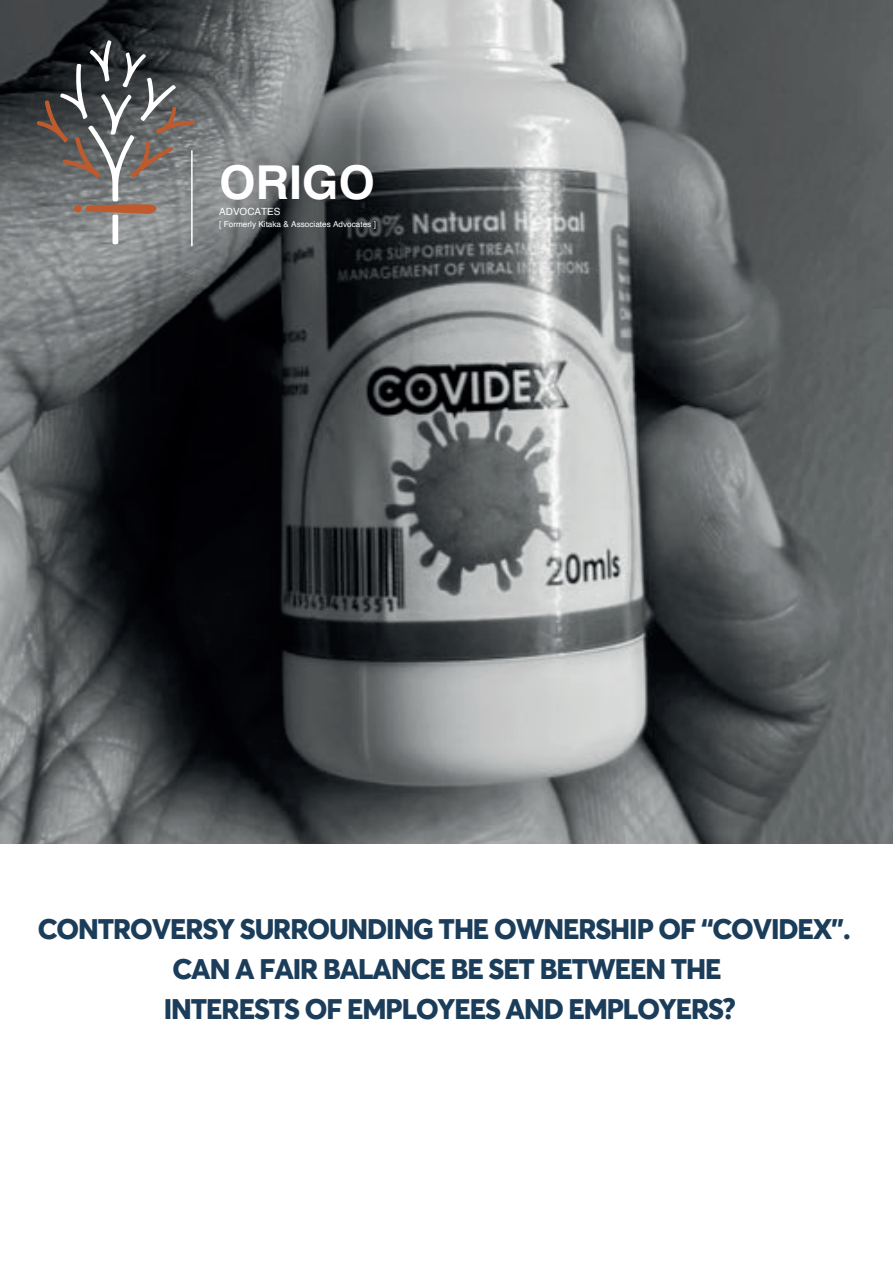
<style>
.page{position:relative;width:893px;height:1263px;background:#fff}
.page>*{position:absolute;margin:0;border:0;box-sizing:border-box;transform-origin:0 0}
.t1{font:700 46.65px "Helvetica";color:#fff}
.t2{font:800 28.2px/40.2px "Averta Std";letter-spacing:-.04em;color:#1b3d5a;text-align:center}
.t3{font:9.9px "Helvetica";color:#fff}
.t4{font:8.25px "Helvetica";color:#fff}
</style>
<div class="page">
<img style="left:0;top:0;width:893px;height:844px">
<hr style="left:191px;top:150px;width:2px;height:96px;background:#fff">
<img style="left:209px;top:148px;width:183px;height:90px">
<img style="left:209px;top:196px;width:88px;height:40px">
<svg style="left:36px;top:40px;width:159px;height:204px;background:#6c6a69"></svg>
<h1 class="t1" style="left:219px;top:145px;width:157px">ORIGO</h1>
<p class="t4" style="left:219px;top:218px;width:158px">[ Formerly Kitaka &amp; Associates Advocates ]</p>
<p class="t3" style="left:219px;top:204px;width:63px">ADVOCATES</p>
<p class="t2" style="left:38px;top:908px;width:814px">CONTROVERSY SURROUNDING THE OWNERSHIP OF “COVIDEX”.<br>CAN A FAIR BALANCE BE SET BETWEEN THE<br>INTERESTS OF EMPLOYEES AND EMPLOYERS?</p>
</div>
